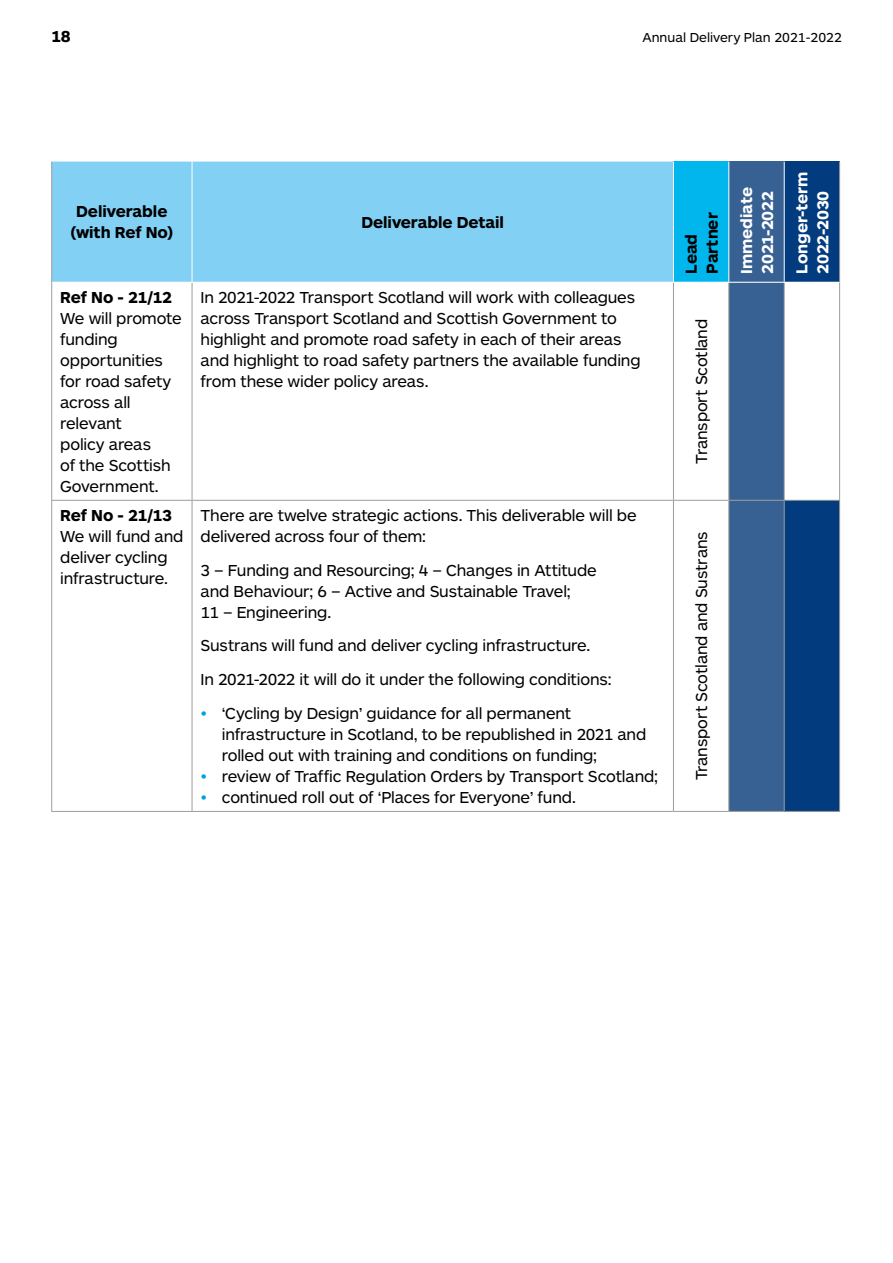
<style>
.page{position:relative;width:893px;height:1263px;background:#fff}
.page>*{position:absolute;margin:0;border:0;box-sizing:border-box;transform-origin:0 0}
.Body{font:16.5px/21px "ARS Maquette Tr";letter-spacing:-.01em;color:#000}
.Body-2{font:700 16.5px/21px "ARS Maquette Tr";letter-spacing:-.005em;color:#000;text-align:center}
.Body-3{font:700 16.5px "ARS Maquette Tr";letter-spacing:-.01em;color:#fff}
.t1{font:13.5px "ARS Maquette Tr";color:#000}
.s1{font-weight:700}
.s2{color:#009fe3}
</style>
<div class="page">
<div style="left:52px;top:162px;width:621px;height:120px;background:#83d0f5"></div>
<div style="left:673px;top:162px;width:56px;height:120px;background:#00b6ed"></div>
<div style="left:729px;top:162px;width:55px;height:120px;background:#386193"></div>
<div style="left:784px;top:162px;width:56px;height:120px;background:#023b7e"></div>
<div style="left:729px;top:283px;width:55px;height:528px;background:#386193"></div>
<div style="left:784px;top:500px;width:56px;height:311px;background:#023b7e"></div>
<hr style="left:51px;top:282px;width:1px;height:218px;background:#9d9d9c">
<hr style="left:192px;top:283px;width:1px;height:217px;background:#9d9d9c">
<hr style="left:673px;top:283px;width:1px;height:217px;background:#9d9d9c">
<hr style="left:728px;top:283px;width:1px;height:217px;background:#9d9d9c">
<hr style="left:784px;top:283px;width:1px;height:217px;background:#9d9d9c">
<hr style="left:839px;top:282px;width:1px;height:218px;background:#9d9d9c">
<hr style="left:51px;top:500px;width:141px;height:1px;background:#9d9d9c">
<hr style="left:51px;top:501px;width:1px;height:310px;background:#9d9d9c">
<hr style="left:192px;top:500px;width:481px;height:1px;background:#9d9d9c">
<hr style="left:192px;top:501px;width:1px;height:310px;background:#9d9d9c">
<hr style="left:673px;top:500px;width:56px;height:1px;background:#9d9d9c">
<hr style="left:673px;top:501px;width:1px;height:310px;background:#9d9d9c">
<hr style="left:729px;top:500px;width:55px;height:1px;background:#9d9d9c">
<hr style="left:728px;top:501px;width:1px;height:310px;background:#9d9d9c">
<hr style="left:784px;top:500px;width:56px;height:1px;background:#9d9d9c">
<hr style="left:784px;top:501px;width:1px;height:310px;background:#9d9d9c">
<hr style="left:839px;top:501px;width:1px;height:310px;background:#9d9d9c">
<hr style="left:51px;top:811px;width:141px;height:1px;background:#9d9d9c">
<hr style="left:192px;top:811px;width:481px;height:1px;background:#9d9d9c">
<hr style="left:673px;top:811px;width:56px;height:1px;background:#9d9d9c">
<hr style="left:729px;top:811px;width:55px;height:1px;background:#9d9d9c">
<hr style="left:784px;top:811px;width:56px;height:1px;background:#9d9d9c">
<hr style="left:51px;top:162px;width:1px;height:120px;background:#9d9d9c">
<hr style="left:839px;top:162px;width:1px;height:120px;background:#9d9d9c">
<hr style="left:192px;top:162px;width:1px;height:120px;background:#fff">
<hr style="left:673px;top:162px;width:1px;height:120px;background:#fff">
<hr style="left:728px;top:162px;width:1px;height:120px;background:#fff">
<hr style="left:784px;top:162px;width:1px;height:120px;background:#fff">
<p class="Body-2" style="left:51px;top:26px;width:21px">18</p>
<p class="t1" style="left:642px;top:30px;width:201px">Annual Delivery Plan 2021-2022</p>
<p class="Body-2" style="left:71px;top:201px;width:104px">Deliverable (with Ref No)</p>
<p class="Body-2" style="left:361px;top:212px;width:144px">Deliverable Detail</p>
<p class="Body-2" style="left:681px;top:274px;width:63px;text-align:left;rotate:-90deg">Lead<br>Partner</p>
<p class="Body" style="left:60px;top:287px;width:123px"><span class="s1">Ref No - 21/12<br></span>We will promote funding opportunities for road safety across all relevant<br>policy areas<br>of the Scottish<br>Government.</p>
<p class="Body" style="left:201px;top:287px;width:442px">In 2021-2022 Transport Scotland will work with colleagues across Transport Scotland and Scottish Government to highlight and promote road safety in each of their areas and highlight to road safety partners the available funding from these wider policy areas.</p>
<p class="Body" style="left:60px;top:505px;width:125px"><span class="s1">Ref No - 21/13<br></span>We will fund and deliver cycling infrastructure.</p>
<p class="Body" style="left:201px;top:505px;width:438px">There are twelve strategic actions. This deliverable will be delivered across four of them:</p>
<p class="Body" style="left:201px;top:559px;width:398px">3 – Funding and Resourcing; 4 – Changes in Attitude and Behaviour; 6 – Active and Sustainable Travel;<br>11 – Engineering.</p>
<p class="Body" style="left:201px;top:635px;width:391px">Sustrans will fund and deliver cycling infrastructure.</p>
<p class="Body" style="left:201px;top:669px;width:412px">In 2021-2022 it will do it under the following conditions:</p>
<p class="Body" style="left:222px;top:703px;width:426px;text-indent:-21px"><span class="s2">•</span> ‘Cycling by Design’ guidance for all permanent infrastructure in Scotland, to be republished in 2021 and rolled out with training and conditions on funding;</p>
<p class="Body" style="left:201px;top:766px;width:459px"><span class="s2">•</span> review of Traffic Regulation Orders by Transport Scotland;</p>
<p class="Body" style="left:201px;top:787px;width:377px"><span class="s2">•</span> continued roll out of ‘Places for Everyone’ fund.</p>
<p class="Body" style="left:691px;top:464px;width:146px;rotate:-90deg">Transport Scotland</p>
<p class="Body" style="left:691px;top:780px;width:251px;rotate:-90deg">Transport Scotland and Sustrans</p>
<p class="Body-3" style="left:738px;top:274px;width:88px;rotate:-90deg">Immediate</p>
<p class="Body-3" style="left:759px;top:274px;width:84px;rotate:-90deg">2021-2022</p>
<p class="Body-3" style="left:793px;top:274px;width:104px;rotate:-90deg">Longer-term</p>
<p class="Body-3" style="left:814px;top:274px;width:85px;rotate:-90deg">2022-2030</p>
</div>
